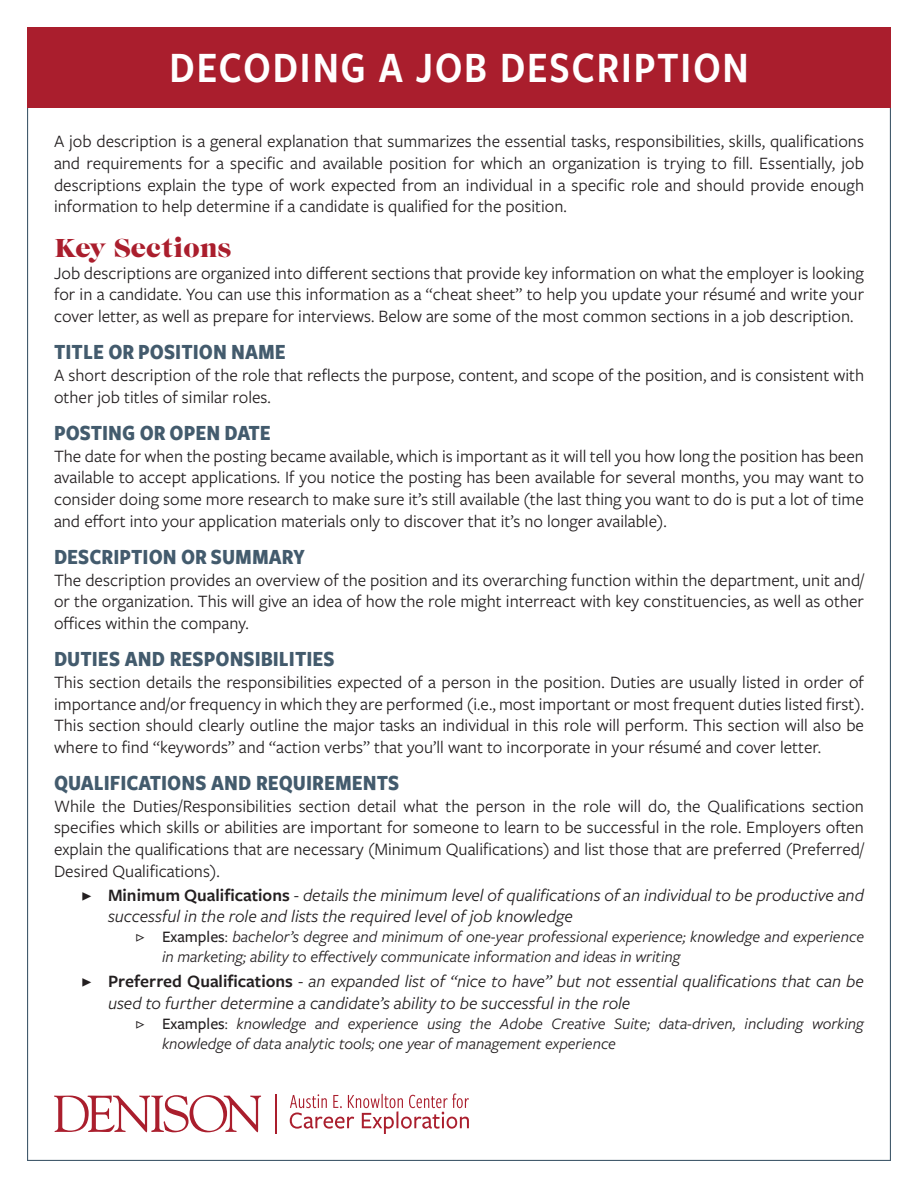
<style>
.page{position:relative;width:918px;height:1188px;background:#fff}
.page>*{position:absolute;margin:0;border:0;box-sizing:border-box;transform-origin:0 0}
.t1{font:45px "Freight Sans Cnd Pro Semi";letter-spacing:.03em;color:#fff}
.t2{font:27px "Caslon Graphique EF";color:#aa1e2d}
.t3{font:700 22.5px "Freight Sans Cnd Pro";color:#435b6d}
.t4{font:18px/21.6px "Freight Sans Pro";color:#231f20;text-align:justify}
.t5{font:italic 18px/21.6px "Freight Sans Pro";color:#231f20}
.t6{font:italic 16.5px/19.8px "Freight Sans Pro";color:#231f20}
.s1{font-family:"Minion Pro";font-style:normal}
.s2{font-weight:600;font-style:normal}
.s3{font-style:normal}
.s4{font-weight:500;font-style:normal}
</style>
<div class="page">
<div style="left:27px;top:27px;width:864px;height:81px;background:#aa1e2d"></div>
<svg style="left:54px;top:1095px;width:207px;height:37px"></svg>
<hr style="left:275px;top:1094px;width:1px;height:39px;background:#aa1e2d">
<svg style="left:290px;top:1094px;width:179px;height:40px"></svg>
<p class="t1" style="left:169px;top:37px;width:582px">DECODING A JOB DESCRIPTION</p>
<p class="t4" style="left:54px;top:130px;width:812px">A job description is a general explanation that summarizes the essential tasks, responsibilities, skills, qualifications and requirements for a specific and available position for which an organization is trying to fill. Essentially, job descriptions explain the type of work expected from an individual in a specific role and should provide enough information to help determine if a candidate is qualified for the position.</p>
<p class="t2" style="left:54px;top:233px;width:179px">Key Sections</p>
<p class="t4" style="left:54px;top:261px;width:812px">Job descriptions are organized into different sections that provide key information on what the employer is looking for in a candidate. You can use this information as a “cheat sheet” to help you update your résumé and write your cover letter, as well as prepare for interviews. Below are some of the most common sections in a job description.</p>
<p class="t3" style="left:54px;top:337px;width:233px">TITLE OR POSITION NAME</p>
<p class="t4" style="left:54px;top:364px;width:812px">A short description of the role that reflects the purpose, content, and scope of the position, and is consistent with other job titles of similar roles.</p>
<p class="t3" style="left:54px;top:417px;width:219px">POSTING OR OPEN DATE</p>
<p class="t4" style="left:54px;top:444px;width:812px">The date for when the posting became available, which is important as it will tell you how long the position has been available to accept applications. If you notice the posting has been available for several months, you may want to consider doing some more research to make sure it’s still available (the last thing you want to do is put a lot of time and effort into your application materials only to discover that it’s no longer available).</p>
<p class="t3" style="left:54px;top:541px;width:253px">DESCRIPTION OR SUMMARY</p>
<p class="t4" style="left:54px;top:568px;width:812px">The description provides an overview of the position and its overarching function within the department, unit and/ or the organization. This will give an idea of how the role might interreact with key constituencies, as well as other offices within the company.</p>
<p class="t3" style="left:54px;top:644px;width:282px">DUTIES AND RESPONSIBILITIES</p>
<p class="t4" style="left:54px;top:671px;width:812px">This section details the responsibilities expected of a person in the position. Duties are usually listed in order of importance and/or frequency in which they are performed (i.e., most important or most frequent duties listed first).<br>This section should clearly outline the major tasks an individual in this role will perform. This section will also be where to find “keywords” and “action verbs” that you’ll want to incorporate in your résumé and cover letter.</p>
<p class="t3" style="left:54px;top:768px;width:347px">QUALIFICATIONS AND REQUIREMENTS</p>
<p class="t4" style="left:54px;top:794px;width:812px">While the Duties/Responsibilities section detail what the person in the role will do, the Qualifications section specifies which skills or abilities are important for someone to learn to be successful in the role. Employers often explain the qualifications that are necessary (Minimum Qualifications) and list those that are preferred (Preferred/ Desired Qualifications).</p>
<p class="t5" style="left:108px;top:883px;width:758px;text-indent:-27px"><span class="s1">▶</span> <span class="s2">Minimum Qualifications</span> <span class="s3">-</span> details the minimum level of qualifications of an individual to be productive and successful in the role and lists the required level of job knowledge</p>
<p class="t6" style="left:162px;top:926px;width:704px;text-indent:-27px"><span class="s1">▷</span> <span class="s4">Examples</span><span class="s3">:</span> bachelor’s degree and minimum of one-year professional experience; knowledge and experience in marketing; ability to effectively communicate information and ideas in writing</p>
<p class="t5" style="left:108px;top:970px;width:758px;text-indent:-27px"><span class="s1">▶</span> <span class="s2">Preferred Qualifications</span> <span class="s3">-</span> an expanded list of “nice to have” but not essential qualifications that can be used to further determine a candidate’s ability to be successful in the role</p>
<p class="t6" style="left:162px;top:1013px;width:704px;text-indent:-27px"><span class="s1">▷</span> <span class="s4">Examples</span><span class="s3">:</span> knowledge and experience using the Adobe Creative Suite; data-driven, including working knowledge of data analytic tools; one year of management experience</p>
</div>
